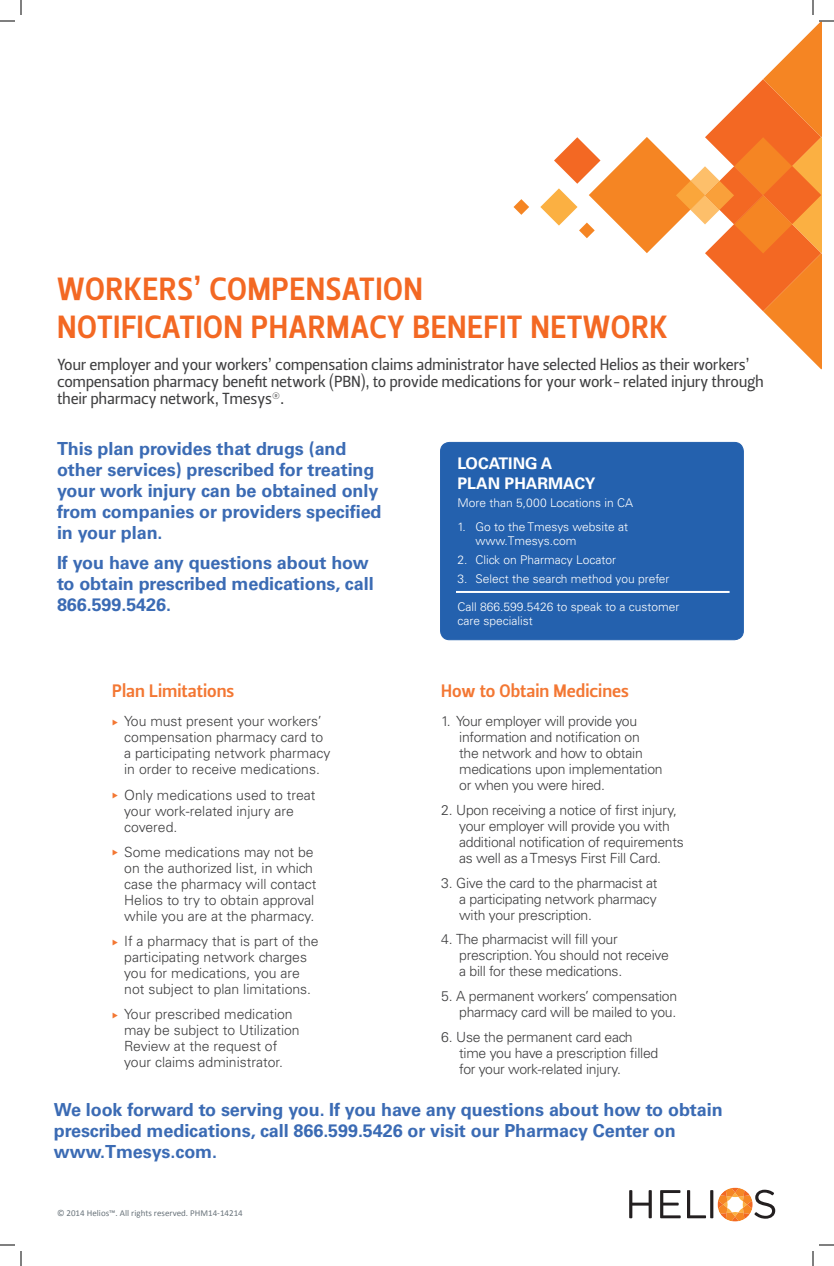
<style>
.page{position:relative;width:834px;height:1266px;background:#fff}
.page>*{position:absolute;margin:0;border:0;box-sizing:border-box;transform-origin:0 0}
.Title_-_Pharmacy{font:32px/38px "Leitura Sans Grot 3";letter-spacing:.015em;color:#f36823}
.body{font:700 18px/21px "Univers LT Std";letter-spacing:-.005em;color:#3b6bb4}
.Subhead_1{font:18px "Leitura Sans Grot 3";color:#f37733}
.Title_Subhead{font:16px/17px "Leitura Sans Grot 2";letter-spacing:-.02em;color:#3e3e3f}
.t1{font:700 16px/19.2px "Univers LT Std";color:#fff}
.t2{font:300 14px/16px "Univers LT Std";letter-spacing:-.02em;color:#3e3e3f}
.t3{font:300 14px/16px "Univers LT Std";color:#3e3e3f}
.t4{font:300 12px/14.4px "Univers LT Std";color:#fff}
.t5{font:9px "Calibri";color:#6a747b}
</style>
<div class="page">
<div style="left:441px;top:442px;width:302px;height:198px;background:#2461ae;border-radius:9px"></div>
<div style="left:440px;top:442px;width:304px;height:198px;border:1px solid #2461ae;border-radius:9px"></div>
<hr style="left:456px;top:591px;width:274px;height:2px;background:#fff">
<svg style="left:629px;top:1190px;width:23px;height:28px"></svg>
<svg style="left:660px;top:1190px;width:21px;height:28px"></svg>
<svg style="left:687px;top:1190px;width:19px;height:28px"></svg>
<hr style="left:710px;top:1190px;width:3px;height:28px;background:#231f20">
<svg style="left:718px;top:1188px;width:57px;height:34px"></svg>
<svg style="left:514px;top:199px;width:15px;height:16px"></svg>
<svg style="left:0;top:0;width:22px;height:22px"></svg>
<svg style="left:0;top:1244px;width:22px;height:22px"></svg>
<svg style="left:540px;top:0;width:294px;height:369px"></svg>
<svg style="left:812px;top:1244px;width:22px;height:22px"></svg>
<p class="Title_-_Pharmacy" style="left:57px;top:271px;width:612px">WORKERS’ COMPENSATION<br>NOTIFICATION PHARMACY BENEFIT NETWORK</p>
<p class="Title_Subhead" style="left:57px;top:356px;width:709px">Your employer and your workers’ compensation claims administrator have selected Helios as their workers’ compensation pharmacy benefit network (PBN), to provide medications for your work- related injury through their pharmacy network, Tmesys<sup>®</sup>.</p>
<p class="body" style="left:57px;top:438px;width:326px">This plan provides that drugs (and other services) prescribed for treating your work injury can be obtained only from companies or providers specified in your plan.</p>
<p class="body" style="left:57px;top:552px;width:318px">If you have any questions about how to obtain prescribed medications, call<br>866.599.5426.</p>
<p class="Subhead_1" style="left:112px;top:678px;width:124px">Plan Limitations</p>
<p class="t3" style="left:124px;top:713px;width:208px">You must present your workers’ compensation pharmacy card to a participating network pharmacy in order to receive medications.</p>
<p class="t3" style="left:124px;top:787px;width:193px">Only medications used to treat your work-related injury are covered.</p>
<p class="t3" style="left:124px;top:844px;width:194px">Some medications may not be on the authorized list, in which case the pharmacy will contact<br>Helios to try to obtain approval while you are at the pharmacy.</p>
<p class="t3" style="left:124px;top:933px;width:196px">If a pharmacy that is part of the participating network charges you for medications, you are not subject to plan limitations.</p>
<p class="t3" style="left:124px;top:1006px;width:177px">Your prescribed medication may be subject to Utilization<br>Review at the request of your claims administrator.</p>
<p class="t1" style="left:457px;top:454px;width:139px">LOCATING A<br>PLAN PHARMACY</p>
<p class="t4" style="left:458px;top:496px;width:177px">More than 5,000 Locations in CA</p>
<p class="t4" style="left:476px;top:519px;width:154px;text-indent:-18px">1. Go to the Tmesys website at www.Tmesys.com</p>
<p class="t4" style="left:458px;top:553px;width:160px">2. Click on Pharmacy Locator</p>
<p class="t4" style="left:458px;top:572px;width:214px">3. Select the search method you prefer</p>
<p class="t4" style="left:458px;top:599px;width:224px">Call 866.599.5426 to speak to a customer care specialist</p>
<p class="Subhead_1" style="left:441px;top:678px;width:189px">How to Obtain Medicines</p>
<p class="t2" style="left:459px;top:713px;width:205px;text-indent:-18px">1. Your employer will provide you information and notification on the network and how to obtain medications upon implementation or when you were hired.</p>
<p class="t2" style="left:459px;top:802px;width:226px;text-indent:-18px">2. Upon receiving a notice of first injury, your employer will provide you with additional notification of requirements as well as a Tmesys First Fill Card.</p>
<p class="t2" style="left:459px;top:875px;width:200px;text-align:justify;text-indent:-18px">3. Give the card to the pharmacist at a participating network pharmacy with your prescription.</p>
<p class="t2" style="left:459px;top:931px;width:211px;text-indent:-18px">4. The pharmacist will fill your prescription. You should not receive a bill for these medications.</p>
<p class="t2" style="left:441px;top:988px;width:237px;text-align:right">5. A permanent workers’ compensation pharmacy card will be mailed to you.</p>
<p class="t2" style="left:459px;top:1029px;width:201px;text-indent:-18px">6. Use the permanent card each time you have a prescription filled for your work-related injury.</p>
<p class="body" style="left:54px;top:1100px;width:670px">We look forward to serving you. If you have any questions about how to obtain prescribed medications, call 866.599.5426 or visit our Pharmacy Center on www.Tmesys.com.</p>
<p class="t5" style="left:57px;top:1207px;width:187px">© 2014 Helios™. All rights reserved. PHM14-14214</p>
</div>
